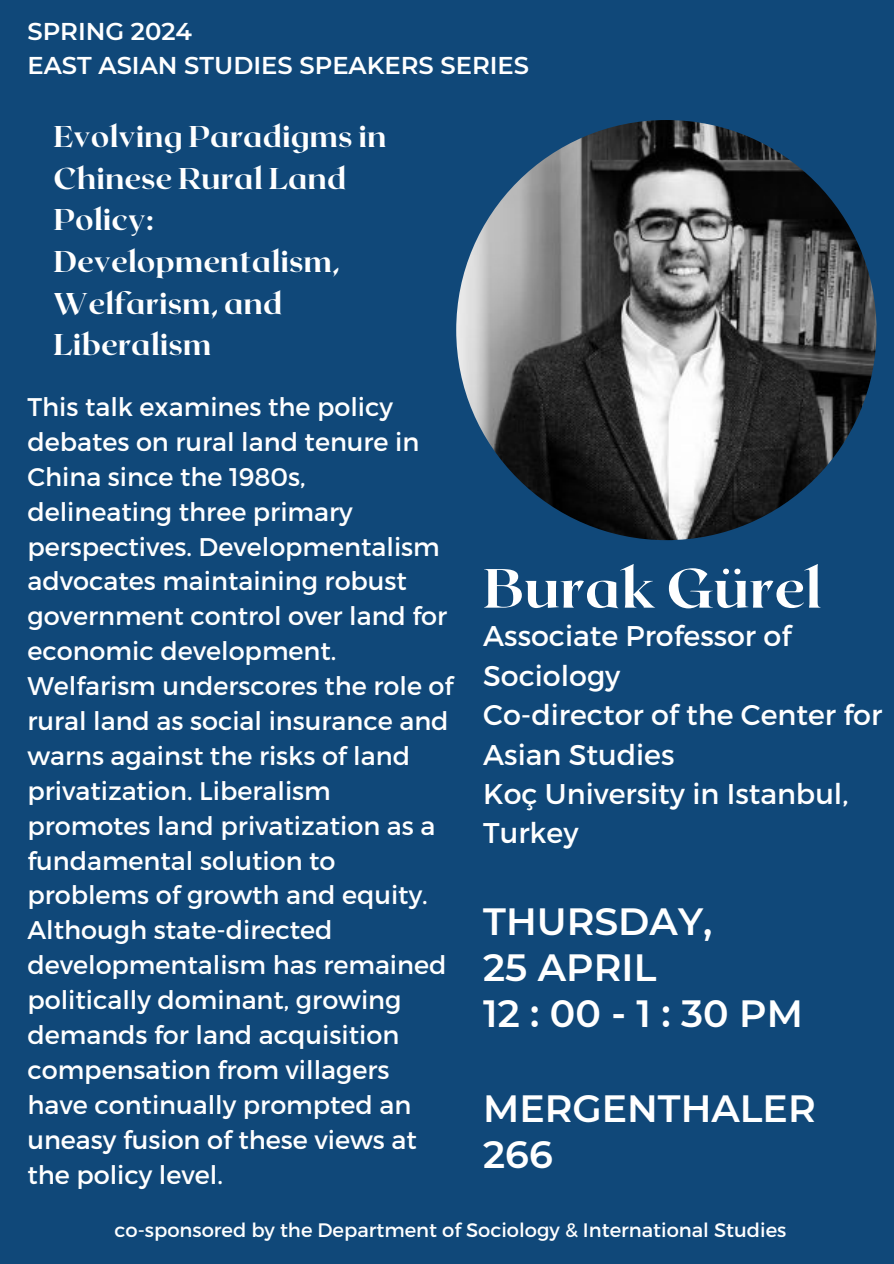
<style>
.page{position:relative;width:894px;height:1264px;background:#fff}
.page>*{position:absolute;margin:0;border:0;box-sizing:border-box;transform-origin:0 0}
.t1{font:800 55.05px "Roxborough CF";color:#fff}
.t2{font:600 37.95px/46px "Montserrat";color:#fff}
.t3{font:800 30px/41.7px "Roxborough CF";color:#fff}
.t4{font:28.5px/39.3px "Montserrat";color:#fff}
.t5{font:25.5px/34.8px "Montserrat";color:#fff}
.t6{font:600 24.3px "Montserrat";color:#fff}
.t7{font:19.5px "Montserrat";color:#fff}
</style>
<div class="page">
<div style="left:0;top:0;width:893px;height:1263px;background:#104879"></div>
<img style="left:456px;top:120px;width:420px;height:420px;border-radius:50%">
<p class="t6" style="left:27px;top:16px;width:166px">SPRING 2024</p>
<p class="t6" style="left:27px;top:50px;width:503px">EAST ASIAN STUDIES SPEAKERS SERIES</p>
<p class="t3" style="left:54px;top:114px;width:334px">Evolving Paradigms in<br>Chinese Rural Land<br>Policy:</p>
<p class="t3" style="left:54px;top:239px;width:287px">Developmentalism,<br>Welfarism, and<br>Liberalism</p>
<p class="t5" style="left:27px;top:388px;width:427px">This talk examines the policy debates on rural land tenure in<br>China since the 1980s, delineating three primary perspectives. Developmentalism advocates maintaining robust government control over land for economic development.<br>Welfarism underscores the role of rural land as social insurance and warns against the risks of land privatization. Liberalism promotes land privatization as a fundamental solution to problems of growth and equity.<br>Although state-directed developmentalism has remained politically dominant, growing demands for land acquisition compensation from villagers have continually prompted an uneasy fusion of these views at the policy level.</p>
<p class="t1" style="left:483px;top:552px;width:340px">Burak Gürel</p>
<p class="t4" style="left:483px;top:615px;width:309px">Associate Professor of<br>Sociology</p>
<p class="t4" style="left:483px;top:694px;width:400px">Co-director of the Center for<br>Asian Studies</p>
<p class="t4" style="left:483px;top:772px;width:366px">Koç University in Istanbul,<br>Turkey</p>
<p class="t2" style="left:483px;top:898px;width:230px">THURSDAY,</p>
<p class="t2" style="left:483px;top:944px;width:175px">25 APRIL</p>
<p class="t2" style="left:483px;top:989px;width:321px">12:00-1:30PM</p>
<p class="t2" style="left:483px;top:1085px;width:334px">MERGENTHALER<br>266</p>
<p class="t7" style="left:114px;top:1216px;width:673px">co-sponsored by the Department of Sociology &amp; International Studies</p>
</div>
